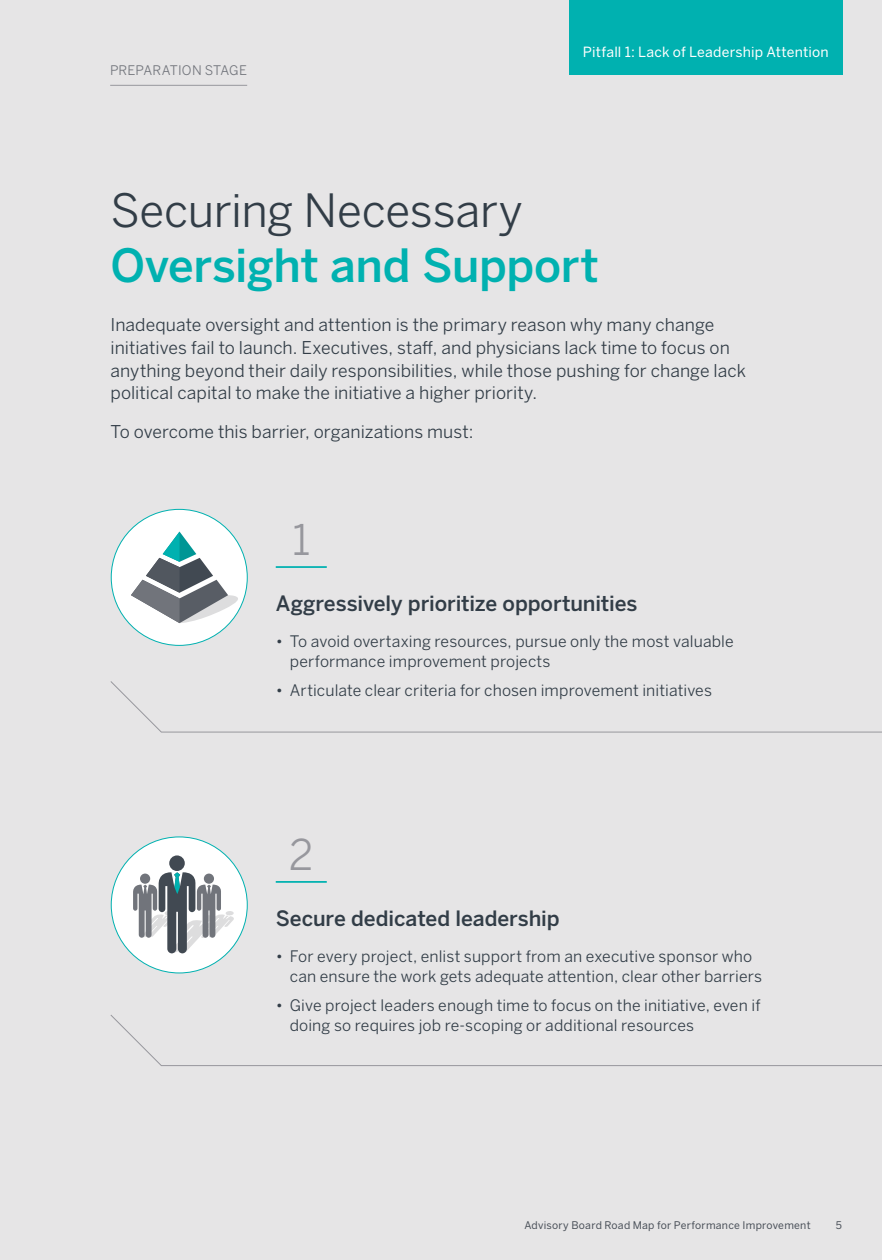
<style>
.page{position:relative;width:882px;height:1260px;background:#e6e5e6}
.page>*{position:absolute;margin:0;border:0;box-sizing:border-box;transform-origin:0 0}
.t1{font:500 45.5px "Benton Sans";letter-spacing:-.01em;color:#00b1b0}
.t2{font:45.5px "Benton Sans";letter-spacing:-.005em;color:#323d47}
.t3{font:42px "Benton Sans";color:#97979d}
.t4{font:500 21px "Benton Sans";letter-spacing:-.005em;color:#323d47}
.t5{font:17.5px/22.8px "Benton Sans";letter-spacing:.005em;color:#323d47}
.t6{font:15.75px/20.5px "Benton Sans";letter-spacing:.01em;color:#323d47}
.t7{font:14px "Benton Sans";letter-spacing:.01em;color:#fff}
.t8{font:13.12px "Benton Sans";letter-spacing:.01em;color:#71747b}
.t9{font:10.5px "Benton Sans";letter-spacing:.025em;color:#494f58}
</style>
<div class="page">
<svg style="left:110px;top:681px;width:772px;height:52px"></svg>
<svg style="left:110px;top:1015px;width:772px;height:51px"></svg>
<div style="left:111px;top:509px;width:136px;height:136px;background:#fff;border-radius:50%"></div>
<svg style="left:131px;top:532px;width:116px;height:91px"></svg>
<div style="left:111px;top:837px;width:136px;height:136px;background:#fff;border-radius:50%"></div>
<div style="left:169px;top:855px;width:16px;height:16px;background:#414952;border-radius:50%"></div>
<svg style="left:133px;top:872px;width:103px;height:82px"></svg>
<hr style="left:276px;top:566px;width:51px;height:2px;background:#00b1b0">
<hr style="left:276px;top:881px;width:51px;height:2px;background:#00b1b0">
<div style="left:569px;top:0;width:274px;height:75px;background:#00b1b0"></div>
<hr style="left:110px;top:85px;width:137px;height:1px;background:#97979d">
<p class="t8" style="left:110px;top:62px;width:138px">PREPARATION STAGE</p>
<p class="t7" style="left:583px;top:44px;width:247px">Pitfall 1: Lack of Leadership Attention</p>
<h1 class="t2" style="left:110px;top:184px;width:414px">Securing Necessary</h1>
<h1 class="t1" style="left:110px;top:238px;width:490px">Oversight and Support</h1>
<p class="t5" style="left:110px;top:313px;width:637px">Inadequate oversight and attention is the primary reason why many change initiatives fail to launch. Executives, staff, and physicians lack time to focus on anything beyond their daily responsibilities, while those pushing for change lack political capital to make the initiative a higher priority.</p>
<p class="t5" style="left:110px;top:420px;width:365px">To overcome this barrier, organizations must:</p>
<h2 class="t3" style="left:292px;top:515px;width:20px">1</h2>
<h3 class="t4" style="left:276px;top:591px;width:363px">Aggressively prioritize opportunities</h3>
<p class="t6" style="left:290px;top:631px;width:446px;text-indent:-14px">• To avoid overtaxing resources, pursue only the most valuable performance improvement projects</p>
<p class="t6" style="left:276px;top:680px;width:438px">• Articulate clear criteria for chosen improvement initiatives</p>
<h2 class="t3" style="left:289px;top:829px;width:26px">2</h2>
<h3 class="t4" style="left:276px;top:905px;width:285px">Secure dedicated leadership</h3>
<p class="t6" style="left:290px;top:946px;width:474px;text-indent:-14px">• For every project, enlist support from an executive sponsor who can ensure the work gets adequate attention, clear other barriers</p>
<p class="t6" style="left:290px;top:994px;width:472px;text-indent:-14px">• Give project leaders enough time to focus on the initiative, even if doing so requires job re-scoping or additional resources</p>
<p class="t9" style="left:524px;top:1219px;width:288px">Advisory Board Road Map for Performance Improvement</p>
<p class="t9" style="left:836px;top:1219px;width:8px">5</p>
</div>
